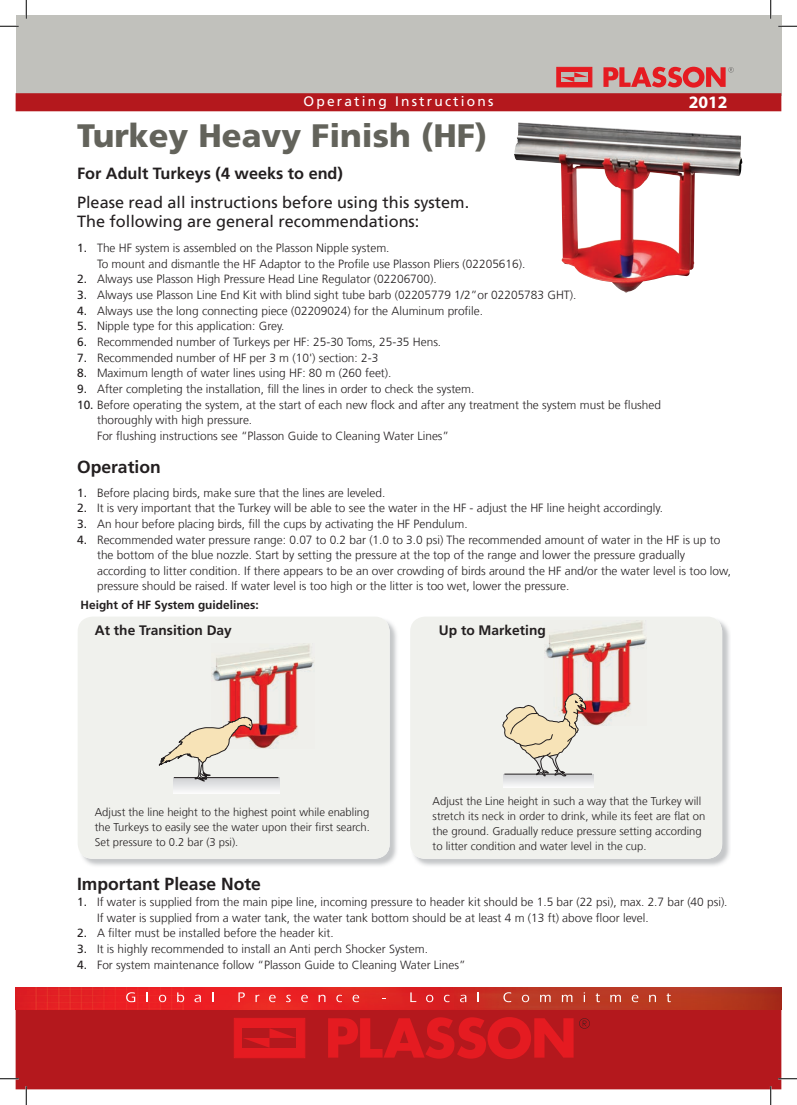
<style>
.page{position:relative;width:797px;height:1105px;background:#fff}
.page>*{position:absolute;margin:0;border:0;box-sizing:border-box;transform-origin:0 0}
.t1{font:900 32.5px "Frutiger LT Com";color:#63635b}
.t2{font:700 17.5px "Frutiger LT Com";color:#231f20}
.t3{font:700 17.5px "Myriad Pro";color:#fff}
.t4{font:16.25px/18.8px "Frutiger LT Com";color:#231f20}
.t5{font:700 16.25px "Frutiger LT Com";color:#231f20}
.t6{font:700 13.75px "Frutiger LT Com";color:#231f20}
.t7{font:13.75px "Frutiger LT Com";letter-spacing:.16em;color:#fff}
.t8{font:300 11.88px/15.6px "Frutiger LT Com";color:#231f20}
.t9{font:700 11.88px "Frutiger LT Com";color:#231f20}
.t10{font:300 11.25px/15px "Frutiger LT Com";color:#231f20;text-align:justify}
.s1{font-weight:400}
</style>
<div class="page">
<div style="left:16px;top:1000px;width:764px;height:89px;background:#b4181d"></div>
<div style="left:16px;top:16px;width:765px;height:80px;background:#c1c1bc"></div>
<svg style="left:328px;top:1017px;width:262px;height:42px"></svg>
<svg style="left:234px;top:1018px;width:71px;height:40px"></svg>
<img style="left:16px;top:987px;width:765px;height:22px">
<svg style="left:126px;top:992px;width:9px;height:10px"></svg>
<svg style="left:159px;top:995px;width:7px;height:7px"></svg>
<svg style="left:177px;top:992px;width:7px;height:10px"></svg>
<svg style="left:194px;top:995px;width:7px;height:7px"></svg>
<svg style="left:238px;top:992px;width:7px;height:10px"></svg>
<svg style="left:255px;top:995px;width:4px;height:7px"></svg>
<svg style="left:269px;top:995px;width:7px;height:7px"></svg>
<svg style="left:286px;top:995px;width:5px;height:7px"></svg>
<svg style="left:301px;top:995px;width:7px;height:7px"></svg>
<svg style="left:318px;top:995px;width:7px;height:7px"></svg>
<svg style="left:336px;top:995px;width:6px;height:7px"></svg>
<svg style="left:352px;top:995px;width:7px;height:7px"></svg>
<svg style="left:410px;top:992px;width:6px;height:10px"></svg>
<svg style="left:426px;top:995px;width:7px;height:7px"></svg>
<svg style="left:444px;top:995px;width:5px;height:7px"></svg>
<svg style="left:460px;top:995px;width:6px;height:7px"></svg>
<svg style="left:477px;top:992px;width:2px;height:10px"></svg>
<svg style="left:503px;top:992px;width:8px;height:10px"></svg>
<svg style="left:522px;top:995px;width:7px;height:7px"></svg>
<svg style="left:540px;top:995px;width:10px;height:7px"></svg>
<svg style="left:562px;top:995px;width:10px;height:7px"></svg>
<svg style="left:583px;top:992px;width:2px;height:10px"></svg>
<svg style="left:595px;top:993px;width:5px;height:9px"></svg>
<svg style="left:610px;top:995px;width:11px;height:7px"></svg>
<svg style="left:631px;top:995px;width:7px;height:7px"></svg>
<svg style="left:649px;top:995px;width:7px;height:7px"></svg>
<svg style="left:666px;top:993px;width:5px;height:9px"></svg>
<div style="left:16px;top:94px;width:764px;height:17px;background:#b4181d"></div>
<div style="left:16px;top:93px;width:765px;height:18px;border:1px solid #b4181d"></div>
<svg style="left:603px;top:67px;width:131px;height:21px"></svg>
<svg style="left:557px;top:67px;width:35px;height:20px"></svg>
<img style="left:412px;top:618px;width:318px;height:248px">
<div style="left:410px;top:617px;width:312px;height:242px;background:#f0f1ed;border-radius:15px"></div>
<img style="left:79px;top:618px;width:318px;height:248px">
<div style="left:78px;top:617px;width:311px;height:242px;background:#f0f1ed;border-radius:15px"></div>
<img style="left:212px;top:643px;width:102px;height:105px">
<svg style="left:173px;top:778px;width:107px;height:16px"></svg>
<hr style="left:174px;top:777px;width:104px;height:1px;background:#231f20">
<svg style="left:159px;top:717px;width:93px;height:64px"></svg>
<img style="left:544px;top:620px;width:103px;height:105px">
<svg style="left:504px;top:774px;width:89px;height:14px"></svg>
<hr style="left:504px;top:774px;width:88px;height:1px;background:#231f20">
<svg style="left:502px;top:694px;width:84px;height:82px"></svg>
<img style="left:514px;top:122px;width:228px;height:170px">
<svg style="left:0;top:25px;width:19px;height:2px"></svg>
<svg style="left:778px;top:25px;width:19px;height:2px"></svg>
<svg style="left:0;top:1078px;width:19px;height:1px"></svg>
<svg style="left:778px;top:1078px;width:19px;height:1px"></svg>
<svg style="left:25px;top:0;width:2px;height:19px"></svg>
<svg style="left:25px;top:1086px;width:2px;height:19px"></svg>
<svg style="left:770px;top:0;width:1px;height:19px"></svg>
<svg style="left:770px;top:1086px;width:1px;height:19px"></svg>
<p class="t7" style="left:303px;top:93px;width:191px">Operating Instructions</p>
<h1 class="t1" style="left:77px;top:116px;width:412px">Turkey Heavy Finish (HF)</h1>
<h3 class="t5" style="left:77px;top:164px;width:267px">For Adult Turkeys (4 weeks to end)</h3>
<h3 class="t4" style="left:77px;top:193px;width:393px">Please read all instructions before using this system.<br>The following are general recommendations:</h3>
<h2 class="t3" style="left:688px;top:90px;width:40px">2012</h2>
<p class="t8" style="left:97px;top:240px;width:430px;text-indent:-20px"><span class="s1">1.</span> The HF system is assembled on the Plasson Nipple system.<br>To mount and dismantle the HF Adaptor to the Profile use Plasson Pliers (02205616).</p>
<p class="t8" style="left:77px;top:272px;width:361px"><span class="s1">2.</span> Always use Plasson High Pressure Head Line Regulator (02206700).</p>
<p class="t8" style="left:77px;top:287px;width:501px"><span class="s1">3.</span> Always use Plasson Line End Kit with blind sight tube barb (02205779 1/2”or 02205783 GHT).</p>
<p class="t8" style="left:77px;top:303px;width:407px"><span class="s1">4.</span> Always use the long connecting piece (02209024) for the Aluminum profile.</p>
<p class="t8" style="left:77px;top:318px;width:209px"><span class="s1">5.</span> Nipple type for this application: Grey.</p>
<p class="t8" style="left:77px;top:334px;width:366px"><span class="s1">6.</span> Recommended number of Turkeys per HF: 25-30 Toms, 25-35 Hens.</p>
<p class="t8" style="left:77px;top:350px;width:303px"><span class="s1">7.</span> Recommended number of HF per 3 m (10') section: 2-3</p>
<p class="t8" style="left:77px;top:365px;width:316px"><span class="s1">8.</span> Maximum length of water lines using HF: 80 m (260 feet).</p>
<p class="t8" style="left:77px;top:381px;width:399px"><span class="s1">9.</span> After completing the installation, fill the lines in order to check the system.</p>
<p class="t8" style="left:97px;top:397px;width:565px;text-indent:-20px"><span class="s1">10.</span> Before operating the system, at the start of each new flock and after any treatment the system must be flushed thoroughly with high pressure.<br>For flushing instructions see “Plasson Guide to Cleaning Water Lines”</p>
<h2 class="t2" style="left:77px;top:457px;width:85px">Operation</h2>
<p class="t8" style="left:77px;top:485px;width:310px"><span class="s1">1.</span> Before placing birds, make sure that the lines are leveled.</p>
<p class="t8" style="left:77px;top:500px;width:587px"><span class="s1">2.</span> It is very important that the Turkey will be able to see the water in the HF - adjust the HF line height accordingly.</p>
<p class="t8" style="left:77px;top:516px;width:392px"><span class="s1">3.</span> An hour before placing birds, fill the cups by activating the HF Pendulum.</p>
<p class="t8" style="left:97px;top:532px;width:635px;text-indent:-20px"><span class="s1">4.</span> Recommended water pressure range: 0.07 to 0.2 bar (1.0 to 3.0 psi) The recommended amount of water in the HF is up to the bottom of the blue nozzle. Start by setting the pressure at the top of the range and lower the pressure gradually according to litter condition. If there appears to be an over crowding of birds around the HF and/or the water level is too low, pressure should be raised. If water level is too high or the litter is too wet, lower the pressure.</p>
<p class="t9" style="left:81px;top:598px;width:180px">Height of HF System guidelines:</p>
<p class="t6" style="left:95px;top:622px;width:139px">At the Transition Day</p>
<p class="t6" style="left:439px;top:622px;width:108px">Up to Marketing</p>
<p class="t10" style="left:95px;top:805px;width:277px">Adjust the line height to the highest point while enabling the Turkeys to easily see the water upon their first search.<br>Set pressure to 0.2 bar (3 psi).</p>
<p class="t10" style="left:432px;top:793px;width:274px;text-align:left">Adjust the Line height in such a way that the Turkey will stretch its neck in order to drink, while its feet are flat on the ground. Gradually reduce pressure setting according to litter condition and water level in the cup.</p>
<h2 class="t2" style="left:77px;top:874px;width:185px">Important Please Note</h2>
<p class="t8" style="left:97px;top:894px;width:632px;text-indent:-20px"><span class="s1">1.</span> If water is supplied from the main pipe line, incoming pressure to header kit should be 1.5 bar (22 psi), max. 2.7 bar (40 psi).<br>If water is supplied from a water tank, the water tank bottom should be at least 4 m (13 ft) above floor level.</p>
<p class="t8" style="left:77px;top:925px;width:258px"><span class="s1">2.</span> A filter must be installed before the header kit.</p>
<p class="t8" style="left:77px;top:941px;width:352px"><span class="s1">3.</span> It is highly recommended to install an Anti perch Shocker System.</p>
<p class="t8" style="left:77px;top:957px;width:390px"><span class="s1">4.</span> For system maintenance follow “Plasson Guide to Cleaning Water Lines”</p>
</div>
